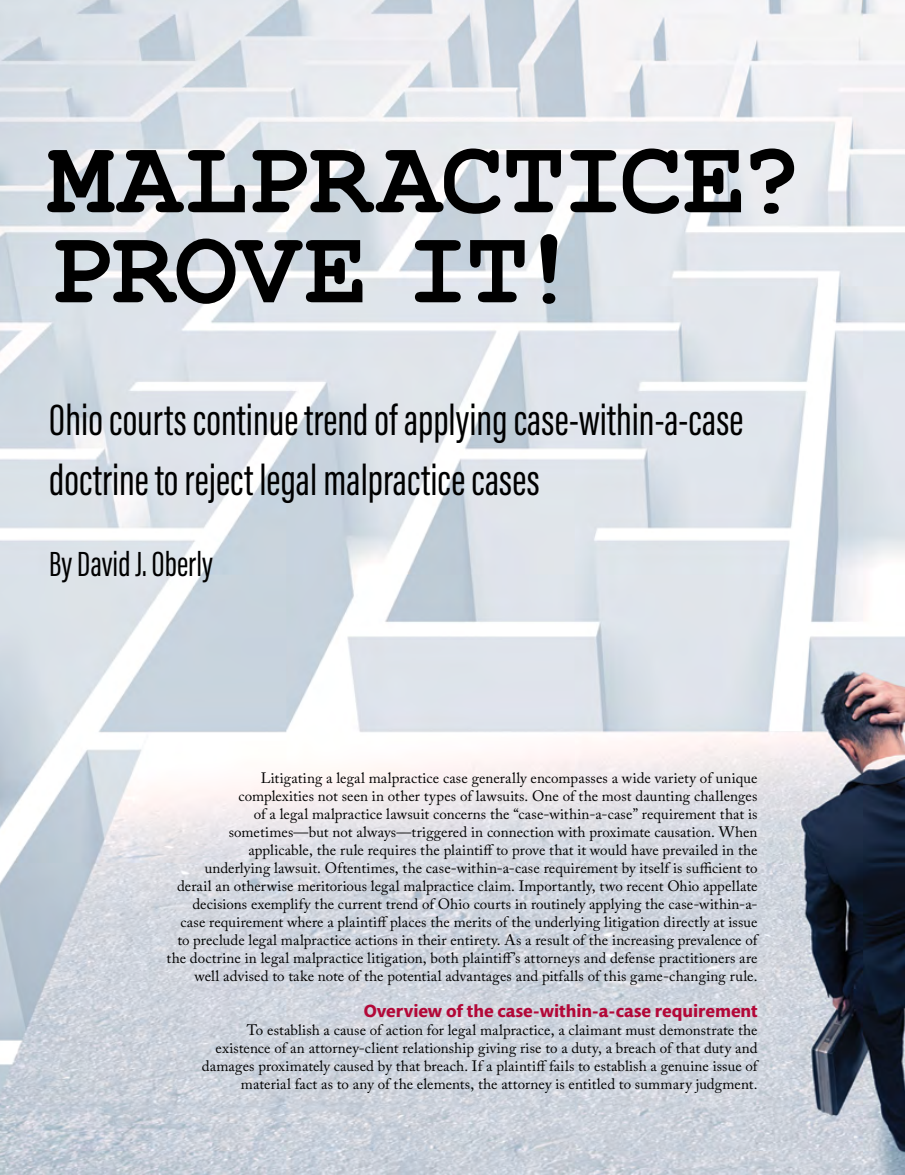
<style>
.page{position:relative;width:905px;height:1175px;background:#fff}
.page>*{position:absolute;margin:0;border:0;box-sizing:border-box;transform-origin:0 0}
.t1{font:700 105px/90px "Courier New";letter-spacing:-.005em;color:#000}
.t2{font:45px/60px "Acumin Pro Extra Cond";color:#000}
.t3{font:36px "Acumin Pro Extra Cond";color:#000}
.t4{font:700 18px "Mundo Sans";color:#b30838}
.t5{font:15px/18px "Adobe Caslon Pro";letter-spacing:.005em;color:#000;text-align:right}
</style>
<div class="page">
<img style="left:0;top:0;width:904px;height:1174px">
<h1 class="t1" style="left:49px;top:131px;width:755px">MALPRACTICE?<br>PROVE IT!</h1>
<h2 class="t2" style="left:49px;top:390px;width:696px">Ohio courts continue trend of applying case-within-a-case doctrine to reject legal malpractice cases</h2>
<h3 class="t3" style="left:49px;top:542px;width:165px">By David J. Oberly</h3>
<p class="t5" style="left:166px;top:769px;width:592px">Litigating a legal malpractice case generally encompasses a wide variety of unique<br>complexities not seen in other types of lawsuits. One of the most daunting challenges<br>of a legal malpractice lawsuit concerns the “case-within-a-case” requirement that is sometimes—but not always—triggered in connection with proximate causation. When applicable, the rule requires the plaintiff to prove that it would have prevailed in the<br>underlying lawsuit. Oftentimes, the case-within-a-case requirement by itself is sufficient to derail an otherwise meritorious legal malpractice claim. Importantly, two recent Ohio appellate decisions exemplify the current trend of Ohio courts in routinely applying the case-within-a&shy;case requirement where a plaintiff places the merits of the underlying litigation directly at issue to preclude legal malpractice actions in their entirety. As a result of the increasing prevalence of the doctrine in legal malpractice litigation, both plaintiff’s attorneys and defense practitioners are well advised to take note of the potential advantages and pitfalls of this game-changing rule.</p>
<p class="t4" style="left:364px;top:1001px;width:395px">Overview of the case-within-a-case requirement</p>
<p class="t5" style="left:202px;top:1021px;width:557px">To establish a cause of action for legal malpractice, a claimant must demonstrate the existence of an attorney-client relationship giving rise to a duty, a breach of that duty and damages proximately caused by that breach. If a plaintiff fails to establish a genuine issue of material fact as to any of the elements, the attorney is entitled to summary judgment.</p>
</div>
